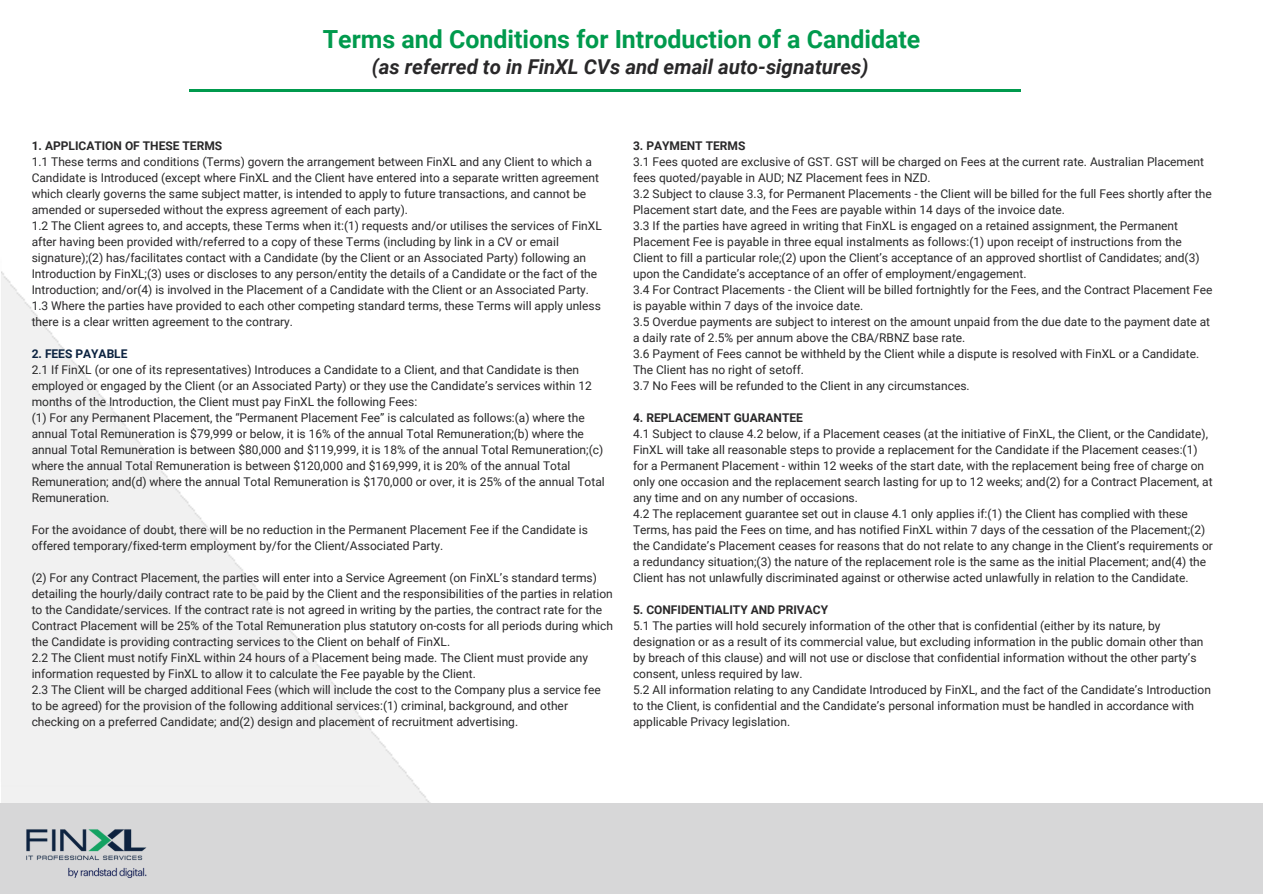
<style>
.page{position:relative;width:1263px;height:894px;background:#fff}
.page>*{position:absolute;margin:0;border:0;box-sizing:border-box;transform-origin:0 0}
.t1{font:700 24.9px "Roboto";color:#009a4d}
.t2{font:italic 700 20.4px "Roboto";color:#292829}
.t3{font:12px/16px "Roboto";color:#292829}
.t4{font:700 12px "Roboto";color:#292829}
.t5{font:700 12px "Roboto";color:#0c2340}
</style>
<div class="page">
<img style="left:1px;top:271px;width:430px;height:532px">
<hr style="left:190px;top:89px;width:831px;height:2px;background:#009a4d">
<img style="left:1px;top:784px;width:378px;height:2px">
<img style="left:24px;top:827px;width:123px;height:51px">
<h1 class="t1" style="left:323px;top:25px;width:599px">Terms and Conditions for Introduction of a Candidate</h1>
<p class="t2" style="left:372px;top:55px;width:498px">(as referred to in FinXL CVs and email auto-signatures)</p>
<h2 class="t4" style="left:32px;top:138px;width:192px">1. APPLICATION OF THESE TERMS</h2>
<p class="t3" style="left:32px;top:153px;width:569px">1.1 These terms and conditions (Terms) govern the arrangement between FinXL and any Client to which a Candidate is Introduced (except where FinXL and the Client have entered into a separate written agreement which clearly governs the same subject matter, is intended to apply to future transactions, and cannot be amended or superseded without the express agreement of each party).</p>
<p class="t3" style="left:32px;top:217px;width:572px">1.2 The Client agrees to, and accepts, these Terms when it:(1) requests and/or utilises the services of FinXL after having been provided with/referred to a copy of these Terms (including by link in a CV or email signature);(2) has/facilitates contact with a Candidate (by the Client or an Associated Party) following an Introduction by FinXL;(3) uses or discloses to any person/entity the details of a Candidate or the fact of the Introduction; and/or(4) is involved in the Placement of a Candidate with the Client or an Associated Party.</p>
<p class="t3" style="left:32px;top:297px;width:571px">1.3 Where the parties have provided to each other competing standard terms, these Terms will apply unless there is a clear written agreement to the contrary.</p>
<p class="t5" style="left:32px;top:346px;width:97px">2. FEES PAYABLE</p>
<p class="t3" style="left:32px;top:361px;width:562px">2.1 If FinXL (or one of its representatives) Introduces a Candidate to a Client, and that Candidate is then employed or engaged by the Client (or an Associated Party) or they use the Candidate’s services within 12 months of the Introduction, the Client must pay FinXL the following Fees:</p>
<p class="t3" style="left:32px;top:409px;width:575px">(1) For any Permanent Placement, the “Permanent Placement Fee” is calculated as follows:(a) where the annual Total Remuneration is $79,999 or below, it is 16% of the annual Total Remuneration;(b) where the annual Total Remuneration is between $80,000 and $119,999, it is 18% of the annual Total Remuneration;(c) where the annual Total Remuneration is between $120,000 and $169,999, it is 20% of the annual Total Remuneration; and(d) where the annual Total Remuneration is $170,000 or over, it is 25% of the annual Total Remuneration.</p>
<p class="t3" style="left:32px;top:521px;width:558px">For the avoidance of doubt, there will be no reduction in the Permanent Placement Fee if the Candidate is offered temporary/fixed-term employment by/for the Client/Associated Party.</p>
<p class="t3" style="left:32px;top:569px;width:583px">(2) For any Contract Placement, the parties will enter into a Service Agreement (on FinXL’s standard terms) detailing the hourly/daily contract rate to be paid by the Client and the responsibilities of the parties in relation to the Candidate/services. If the contract rate is not agreed in writing by the parties, the contract rate for the Contract Placement will be 25% of the Total Remuneration plus statutory on-costs for all periods during which the Candidate is providing contracting services to the Client on behalf of FinXL.</p>
<p class="t3" style="left:32px;top:649px;width:558px">2.2 The Client must notify FinXL within 24 hours of a Placement being made. The Client must provide any information requested by FinXL to allow it to calculate the Fee payable by the Client.</p>
<p class="t3" style="left:32px;top:681px;width:571px">2.3 The Client will be charged additional Fees (which will include the cost to the Company plus a service fee to be agreed) for the provision of the following additional services:(1) criminal, background, and other checking on a preferred Candidate; and(2) design and placement of recruitment advertising.</p>
<p class="t4" style="left:633px;top:138px;width:114px">3. PAYMENT TERMS</p>
<p class="t3" style="left:633px;top:153px;width:572px">3.1 Fees quoted are exclusive of GST. GST will be charged on Fees at the current rate. Australian Placement fees quoted/payable in AUD; NZ Placement fees in NZD.</p>
<p class="t3" style="left:633px;top:185px;width:580px">3.2 Subject to clause 3.3, for Permanent Placements - the Client will be billed for the full Fees shortly after the<br>Placement start date, and the Fees are payable within 14 days of the invoice date.</p>
<p class="t3" style="left:633px;top:217px;width:568px">3.3 If the parties have agreed in writing that FinXL is engaged on a retained assignment, the Permanent Placement Fee is payable in three equal instalments as follows:(1) upon receipt of instructions from the Client to fill a particular role;(2) upon the Client’s acceptance of an approved shortlist of Candidates; and(3) upon the Candidate’s acceptance of an offer of employment/engagement.</p>
<p class="t3" style="left:633px;top:281px;width:581px">3.4 For Contract Placements - the Client will be billed fortnightly for the Fees, and the Contract Placement Fee is payable within 7 days of the invoice date.</p>
<p class="t3" style="left:633px;top:313px;width:579px">3.5 Overdue payments are subject to interest on the amount unpaid from the due date to the payment date at a daily rate of 2.5% per annum above the CBA/RBNZ base rate.</p>
<p class="t3" style="left:633px;top:345px;width:568px">3.6 Payment of Fees cannot be withheld by the Client while a dispute is resolved with FinXL or a Candidate.<br>The Client has no right of setoff.</p>
<p class="t3" style="left:633px;top:377px;width:338px">3.7 No Fees will be refunded to the Client in any circumstances.</p>
<p class="t4" style="left:633px;top:410px;width:171px">4. REPLACEMENT GUARANTEE</p>
<p class="t3" style="left:633px;top:425px;width:581px">4.1 Subject to clause 4.2 below, if a Placement ceases (at the initiative of FinXL, the Client, or the Candidate), FinXL will take all reasonable steps to provide a replacement for the Candidate if the Placement ceases:(1) for a Permanent Placement - within 12 weeks of the start date, with the replacement being free of charge on only one occasion and the replacement search lasting for up to 12 weeks; and(2) for a Contract Placement, at any time and on any number of occasions.</p>
<p class="t3" style="left:633px;top:505px;width:581px">4.2 The replacement guarantee set out in clause 4.1 only applies if:(1) the Client has complied with these Terms, has paid the Fees on time, and has notified FinXL within 7 days of the cessation of the Placement;(2) the Candidate’s Placement ceases for reasons that do not relate to any change in the Client’s requirements or a redundancy situation;(3) the nature of the replacement role is the same as the initial Placement; and(4) the Client has not unlawfully discriminated against or otherwise acted unlawfully in relation to the Candidate.</p>
<p class="t4" style="left:633px;top:602px;width:197px">5. CONFIDENTIALITY AND PRIVACY</p>
<p class="t3" style="left:633px;top:617px;width:572px">5.1 The parties will hold securely information of the other that is confidential (either by its nature, by designation or as a result of its commercial value, but excluding information in the public domain other than by breach of this clause) and will not use or disclose that confidential information without the other party’s consent, unless required by law.</p>
<p class="t3" style="left:633px;top:681px;width:579px">5.2 All information relating to any Candidate Introduced by FinXL, and the fact of the Candidate’s Introduction to the Client, is confidential and the Candidate’s personal information must be handled in accordance with applicable Privacy legislation.</p>
</div>
